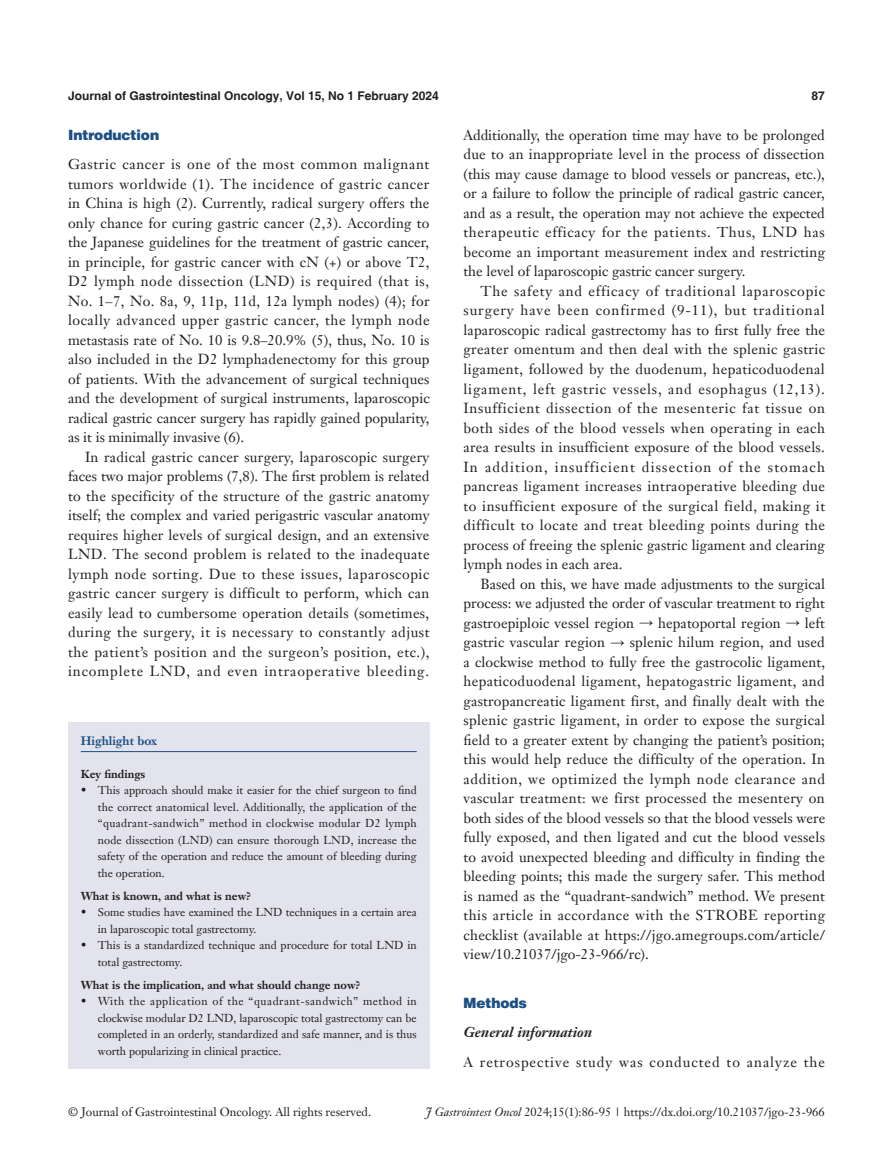
<style>
.page{position:relative;width:893px;height:1170px;background:#fff}
.page>*{position:absolute;margin:0;border:0;box-sizing:border-box;transform-origin:0 0}
.t1{font:14.25px/19.5px "Janson Text LT";letter-spacing:.01em;color:#231f20;text-align:justify}
.t2{font:14.25px "Janson Text LT";letter-spacing:.07em;color:#231f20}
._1ji-6_5{font:900 14.25px "Helvetica";color:#1c5085}
._2ji-6_5{font:italic 700 14.25px "Janson Text LT";color:#231f20}
.t3{font:12px "Janson Text LT";color:#231f20}
.t4{font:700 12px "Helvetica";color:#231f20}
.Cite{font:700 12px "Janson Text LT";color:#1c5085}
.box-zhengwen{font:11.25px/16.5px "Janson Text LT";color:#231f20;text-align:justify}
.box-biaoti-1_5mm{font:700 11.25px "Janson Text LT";color:#231f20}
.box-biaoti{font:700 11.25px "Janson Text LT";color:#231f20}
.s1{font-family:"Times New Roman"}
.s2{font-style:italic}
</style>
<div class="page">
<div style="left:68px;top:722px;width:361px;height:346px;background:#e2e3ec"></div>
<hr style="left:81px;top:751px;width:336px;height:1px;background:#1c5085">
<p class="t4" style="left:68px;top:88px;width:372px">Journal of Gastrointestinal Oncology, Vol 15, No 1 February 2024</p>
<p class="t4" style="left:812px;top:88px;width:15px">87</p>
<p class="_1ji-6_5" style="left:68px;top:126px;width:93px">Introduction</p>
<p class="t1" style="left:68px;top:154px;width:363px">Gastric cancer is one of the most common malignant tumors worldwide (1). The incidence of gastric cancer in China is high (2). Currently, radical surgery offers the only chance for curing gastric cancer (2,3). According to the Japanese guidelines for the treatment of gastric cancer, in principle, for gastric cancer with cN (+) or above T2, D2 lymph node dissection (LND) is required (that is, No. 1–7, No. 8a, 9, 11p, 11d, 12a lymph nodes) (4); for locally advanced upper gastric cancer, the lymph node metastasis rate of No. 10 is 9.8–20.9% (5), thus, No. 10 is also included in the D2 lymphadenectomy for this group of patients. With the advancement of surgical techniques and the development of surgical instruments, laparoscopic radical gastric cancer surgery has rapidly gained popularity, as it is minimally invasive (6).</p>
<p class="t1" style="left:68px;top:447px;width:363px;text-indent:17px">In radical gastric cancer surgery, laparoscopic surgery faces two major problems (7,8). The first problem is related to the specificity of the structure of the gastric anatomy itself; the complex and varied perigastric vascular anatomy requires higher levels of surgical design, and an extensive LND. The second problem is related to the inadequate lymph node sorting. Due to these issues, laparoscopic gastric cancer surgery is difficult to perform, which can easily lead to cumbersome operation details (sometimes, during the surgery, it is necessary to constantly adjust the patient’s position and the surgeon’s position, etc.), incomplete LND, and even intraoperative bleeding.</p>
<p class="Cite" style="left:81px;top:733px;width:78px">Highlight box</p>
<p class="box-biaoti" style="left:81px;top:766px;width:66px">Key findings</p>
<p class="box-zhengwen" style="left:98px;top:781px;width:321px;text-indent:-17px">• This approach should make it easier for the chief surgeon to find the correct anatomical level. Additionally, the application of the “quadrant-sandwich” method in clockwise modular D2 lymph node dissection (LND) can ensure thorough LND, increase the safety of the operation and reduce the amount of bleeding during the operation.</p>
<p class="box-biaoti-1_5mm" style="left:81px;top:888px;width:172px">What is known, and what is new?</p>
<p class="box-zhengwen" style="left:98px;top:903px;width:320px;text-indent:-17px">• Some studies have examined the LND techniques in a certain area in laparoscopic total gastrectomy.</p>
<p class="box-zhengwen" style="left:98px;top:936px;width:321px;text-indent:-17px">• This is a standardized technique and procedure for total LND in total gastrectomy.</p>
<p class="box-biaoti-1_5mm" style="left:81px;top:977px;width:281px">What is the implication, and what should change now?</p>
<p class="box-zhengwen" style="left:98px;top:992px;width:321px;text-indent:-17px">• With the application of the “quadrant-sandwich” method in clockwise modular D2 LND, laparoscopic total gastrectomy can be completed in an orderly, standardized and safe manner, and is thus worth popularizing in clinical practice.</p>
<p class="t1" style="left:463px;top:125px;width:363px">Additionally, the operation time may have to be prolonged due to an inappropriate level in the process of dissection (this may cause damage to blood vessels or pancreas, etc.), or a failure to follow the principle of radical gastric cancer, and as a result, the operation may not achieve the expected therapeutic efficacy for the patients. Thus, LND has become an important measurement index and restricting the level of laparoscopic gastric cancer surgery.</p>
<p class="t1" style="left:463px;top:281px;width:363px;text-indent:17px">The safety and efficacy of traditional laparoscopic surgery have been confirmed (9-11), but traditional laparoscopic radical gastrectomy has to first fully free the greater omentum and then deal with the splenic gastric ligament, followed by the duodenum, hepaticoduodenal ligament, left gastric vessels, and esophagus (12,13).<br>Insufficient dissection of the mesenteric fat tissue on both sides of the blood vessels when operating in each area results in insufficient exposure of the blood vessels.<br>In addition, insufficient dissection of the stomach pancreas ligament increases intraoperative bleeding due to insufficient exposure of the surgical field, making it difficult to locate and treat bleeding points during the process of freeing the splenic gastric ligament and clearing lymph nodes in each area.</p>
<p class="t1" style="left:463px;top:573px;width:363px;text-indent:17px">Based on this, we have made adjustments to the surgical process: we adjusted the order of vascular treatment to right gastroepiploic vessel region <span class="s1">→</span> hepatoportal region <span class="s1">→</span> left gastric vascular region <span class="s1">→</span> splenic hilum region, and used a clockwise method to fully free the gastrocolic ligament, hepaticoduodenal ligament, hepatogastric ligament, and gastropancreatic ligament first, and finally dealt with the splenic gastric ligament, in order to expose the surgical field to a greater extent by changing the patient’s position; this would help reduce the difficulty of the operation. In addition, we optimized the lymph node clearance and vascular treatment: we first processed the mesentery on both sides of the blood vessels so that the blood vessels were fully exposed, and then ligated and cut the blood vessels to avoid unexpected bleeding and difficulty in finding the bleeding points; this made the surgery safer. This method is named as the “quadrant-sandwich” method. We present this article in accordance with the STROBE reporting checklist (available at https://jgo.amegroups.com/article/ view/10.21037/jgo-23-966/rc).</p>
<p class="_1ji-6_5" style="left:463px;top:993px;width:65px">Methods</p>
<p class="_2ji-6_5" style="left:463px;top:1023px;width:130px">General information</p>
<p class="t2" style="left:463px;top:1052px;width:363px">A retrospective study was conducted to analyze the</p>
<p class="t3" style="left:68px;top:1104px;width:304px">© Journal of Gastrointestinal Oncology. All rights reserved.</p>
<p class="t3" style="left:426px;top:1104px;width:400px"><span class="s2">J Gastrointest Oncol</span> 2024;15(1):86-95 | https://dx.doi.org/10.21037/jgo-23-966</p>
</div>
